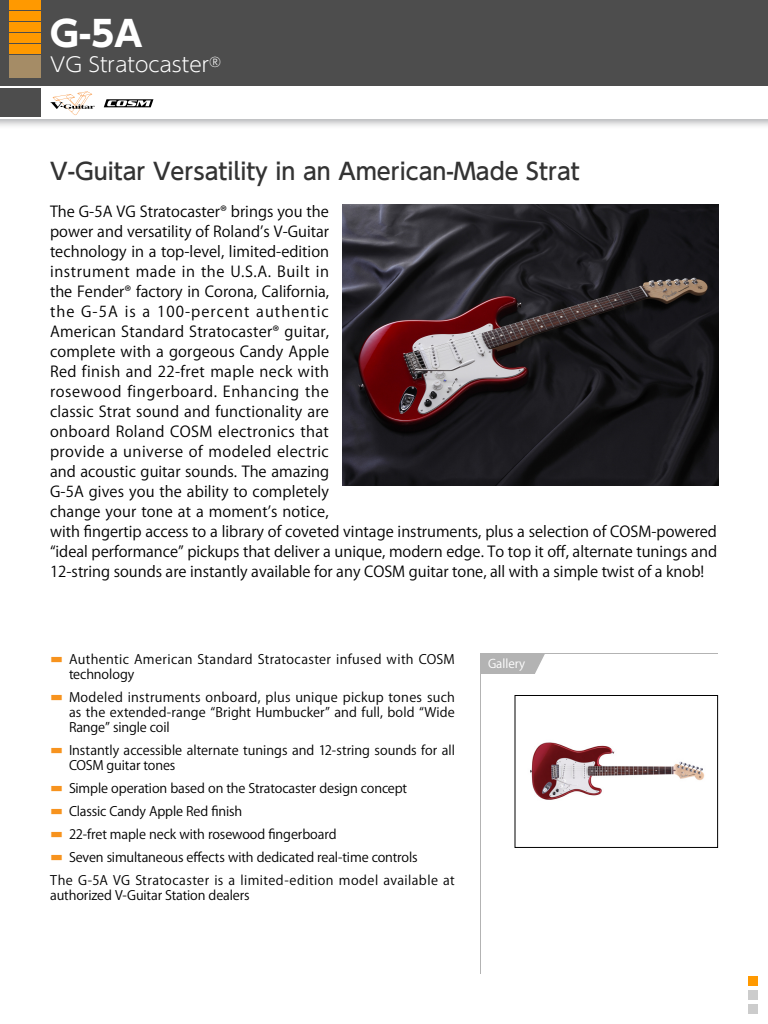
<style>
.page{position:relative;width:768px;height:1024px;background:#fff}
.page>*{position:absolute;margin:0;border:0;box-sizing:border-box;transform-origin:0 0}
.t1{font:700 35px "UD Shin Go Pro";color:#fff}
.t2{font:500 23px "UD Shin Go Pro";color:#333}
.t3{font:300 20px "UD Shin Go Pro";color:#fff}
.t4{font:15px/20px "Koz Go Pro";color:#000}
.t5{font:13px/15px "Koz Go Pro";color:#000}
.t6{font:13px/23px "Koz Go Pro";letter-spacing:.02em;color:#000}
.t7{font:13px "Koz Go Pro";letter-spacing:.035em;color:#000}
.t8{font:13px "Koz Go Pro";letter-spacing:.025em;color:#000}
.t9{font:12px "Koz Go Pro";color:#fff}
.t10{font:6.5px "Koz Go Pro";color:#f7931e;scale:2 1}
</style>
<div class="page">
<div style="left:0;top:0;width:768px;height:86px;background:#4d4d4d"></div>
<div style="left:9px;top:0;width:32px;height:10px;background:#f90"></div>
<div style="left:9px;top:11px;width:32px;height:10px;background:#f90"></div>
<div style="left:9px;top:22px;width:32px;height:10px;background:#f90"></div>
<div style="left:9px;top:33px;width:32px;height:10px;background:#f90"></div>
<div style="left:9px;top:44px;width:32px;height:10px;background:#f90"></div>
<div style="left:9px;top:55px;width:32px;height:23px;background:#a58c66"></div>
<img style="left:343px;top:204px;width:375px;height:281px">
<svg style="left:480px;top:653px;width:239px;height:321px"></svg>
<svg style="left:480px;top:653px;width:66px;height:21px"></svg>
<img style="left:517px;top:697px;width:199px;height:149px">
<div style="left:515px;top:695px;width:203px;height:153px;border:1px solid #000"></div>
<div style="left:748px;top:976px;width:10px;height:10px;background:#f90"></div>
<div style="left:748px;top:990px;width:10px;height:10px;background:#ccc"></div>
<div style="left:748px;top:1004px;width:10px;height:10px;background:#ccc"></div>
<svg style="left:104px;top:99px;width:49px;height:8px"></svg>
<svg style="left:50px;top:91px;width:45px;height:24px"></svg>
<div style="left:0;top:88px;width:41px;height:29px;background:#4d4d4d"></div>
<svg style="left:0;top:120px;width:768px;height:6px"></svg>
<p class="t1" style="left:50px;top:5px;width:94px">G-5A</p>
<p class="t3" style="left:50px;top:48px;width:172px">VG Stratocaster<sup>®</sup></p>
<p class="t2" style="left:50px;top:153px;width:531px">V-Guitar Versatility in an American-Made Strat</p>
<p class="t4" style="left:50px;top:202px;width:669px">The G-5A VG Stratocaster® brings you the<br>power and versatility of Roland’s V-Guitar<br>technology in a top-level, limited-edition<br>instrument made in the U.S.A. Built in<br>the Fender® factory in Corona, California,<br>the G-5A is a 100-percent authentic<br>American Standard Stratocaster® guitar,<br>complete with a gorgeous Candy Apple<br>Red finish and 22-fret maple neck with<br>rosewood fingerboard. Enhancing the<br>classic Strat sound and functionality are<br>onboard Roland COSM electronics that<br>provide a universe of modeled electric<br>and acoustic guitar sounds. The amazing<br>G-5A gives you the ability to completely<br>change your tone at a moment’s notice,<br>with fingertip access to a library of coveted vintage instruments, plus a selection of COSM-powered “ideal performance” pickups that deliver a unique, modern edge. To top it off, alternate tunings and 12-string sounds are instantly available for any COSM guitar tone, all with a simple twist of a knob!</p>
<p class="t8" style="left:69px;top:651px;width:387px">Authentic American Standard Stratocaster infused with COSM</p>
<p class="t9" style="left:488px;top:655px;width:39px">Gallery</p>
<p class="t6" style="left:69px;top:664px;width:387px">technology<br>Modeled instruments onboard, plus unique pickup tones such</p>
<p class="t5" style="left:69px;top:706px;width:387px">as the extended-range “Bright Humbucker” and full, bold “Wide<br>Range” single coil</p>
<p class="t5" style="left:69px;top:744px;width:387px">Instantly accessible alternate tunings and 12-string sounds for all<br>COSM guitar tones</p>
<p class="t5" style="left:69px;top:782px;width:340px">Simple operation based on the Stratocaster design concept</p>
<p class="t5" style="left:69px;top:805px;width:175px">Classic Candy Apple Red finish</p>
<p class="t5" style="left:69px;top:828px;width:269px">22-fret maple neck with rosewood fingerboard</p>
<p class="t5" style="left:69px;top:851px;width:350px">Seven simultaneous effects with dedicated real-time controls</p>
<p class="t7" style="left:50px;top:872px;width:406px">The G-5A VG Stratocaster is a limited-edition model available at</p>
<p class="t5" style="left:50px;top:889px;width:201px">authorized V-Guitar Station dealers</p>
<p class="t10" style="left:50px;top:655px;width:8px">■</p>
<p class="t10" style="left:50px;top:693px;width:8px">■</p>
<p class="t10" style="left:50px;top:746px;width:8px">■</p>
<p class="t10" style="left:50px;top:784px;width:8px">■</p>
<p class="t10" style="left:50px;top:807px;width:8px">■</p>
<p class="t10" style="left:50px;top:830px;width:8px">■</p>
<p class="t10" style="left:50px;top:853px;width:8px">■</p>
</div>
